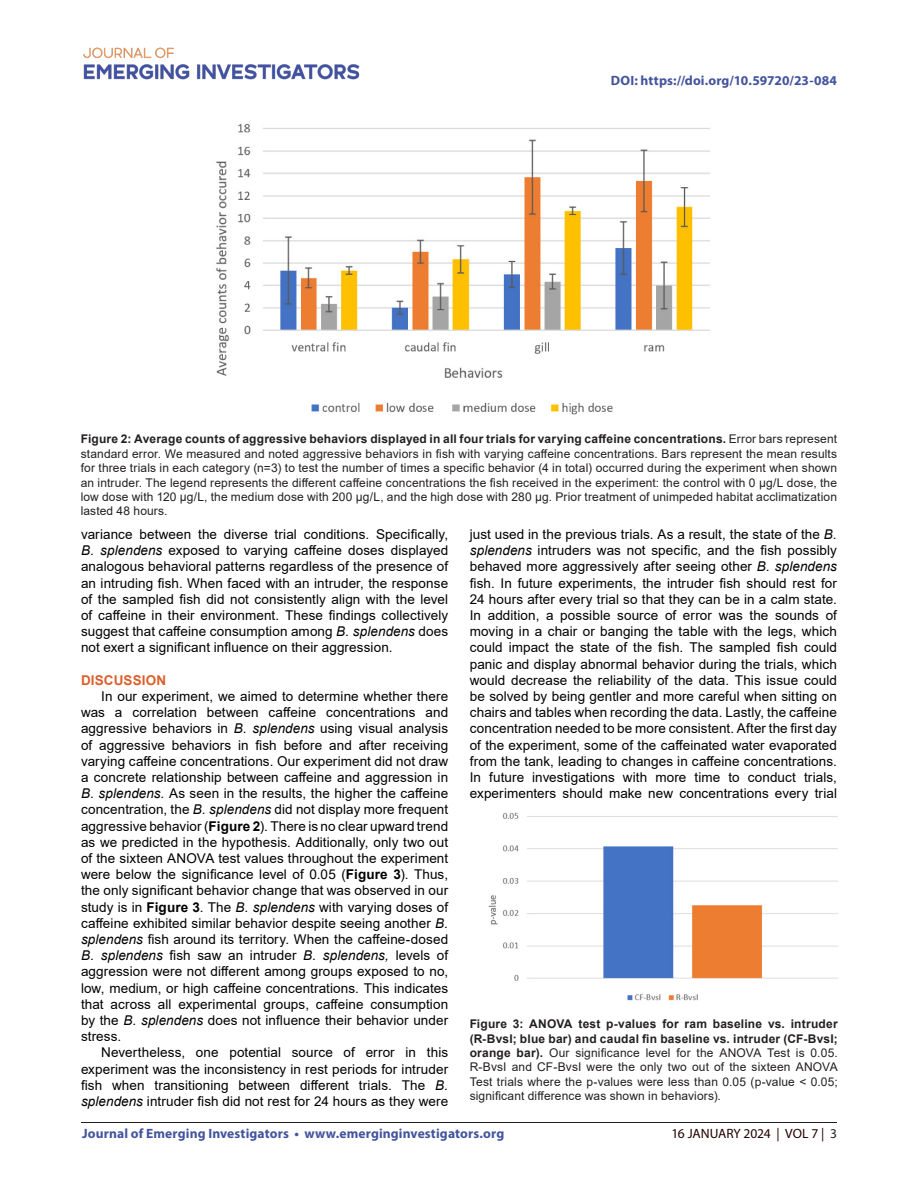
<style>
.page{position:relative;width:918px;height:1188px;background:#fff}
.page>*{position:absolute;margin:0;border:0;box-sizing:border-box;transform-origin:0 0}
.t1{font:13.5px/16.2px "Arial";letter-spacing:.005em;color:#000;text-align:justify}
.t2{font:700 13.5px "Myriad Pro";letter-spacing:.01em;color:#42549e}
.t3{font:13.5px "Myriad Pro";letter-spacing:-.01em;color:#230000}
.t4{font:700 13.5px "Arial";letter-spacing:.015em;color:#dc5f2b}
.t5{font:12px/14.4px "Arial";letter-spacing:.01em;color:#231f20;text-align:justify}
.s1{font-weight:700}
.s2{font-style:italic}
.s3{color:#231f20}
</style>
<div class="page">
<hr style="left:81px;top:1122px;width:756px;height:1px;background:#231f20">
<img style="left:83px;top:47px;width:277px;height:33px">
<img style="left:216px;top:124px;width:494px;height:291px">
<img style="left:488px;top:812px;width:350px;height:189px">
<p class="t2" style="left:611px;top:72px;width:228px">DOI: https://doi.org/10.59720/23-084</p>
<p class="t5" style="left:81px;top:432px;width:758px"><span class="s1">Figure 2: Average counts of aggressive behaviors displayed in all four trials for varying caffeine concentrations.</span> Error bars represent standard error. We measured and noted aggressive behaviors in fish with varying caffeine concentrations. Bars represent the mean results for three trials in each category (n=3) to test the number of times a specific behavior (4 in total) occurred during the experiment when shown an intruder. The legend represents the different caffeine concentrations the fish received in the experiment: the control with 0 µg/L dose, the low dose with 120 µg/L, the medium dose with 200 µg/L, and the high dose with 280 µg. Prior treatment of unimpeded habitat acclimatization lasted 48 hours.</p>
<p class="t1" style="left:81px;top:526px;width:369px">variance between the diverse trial conditions. Specifically, <span class="s2">B. splendens</span> exposed to varying caffeine doses displayed analogous behavioral patterns regardless of the presence of an intruding fish. When faced with an intruder, the response of the sampled fish did not consistently align with the level of caffeine in their environment. These findings collectively suggest that caffeine consumption among <span class="s2">B. splendens</span> does not exert a significant influence on their aggression.</p>
<p class="t4" style="left:81px;top:671px;width:87px">DISCUSSION</p>
<p class="t1" style="left:81px;top:688px;width:369px;text-indent:20px">In our experiment, we aimed to determine whether there was a correlation between caffeine concentrations and aggressive behaviors in <span class="s2">B. splendens</span> using visual analysis of aggressive behaviors in fish before and after receiving varying caffeine concentrations. Our experiment did not draw a concrete relationship between caffeine and aggression in <span class="s2">B. splendens.</span> As seen in the results, the higher the caffeine concentration, the <span class="s2">B. splendens</span> did not display more frequent aggressive behavior (<span class="s1">Figure 2</span>). There is no clear upward trend as we predicted in the hypothesis. Additionally, only two out of the sixteen ANOVA test values throughout the experiment were below the significance level of 0.05 (<span class="s1">Figure 3</span>). Thus, the only significant behavior change that was observed in our study is in <span class="s1">Figure 3</span>. The <span class="s2">B. splendens</span> with varying doses of caffeine exhibited similar behavior despite seeing another <span class="s2">B. splendens</span> fish around its territory. When the caffeine-dosed <span class="s2">B. splendens</span> fish saw an intruder <span class="s2">B. splendens,</span> levels of aggression were not different among groups exposed to no, low, medium, or high caffeine concentrations. This indicates that across all experimental groups, caffeine consumption by the <span class="s2">B. splendens</span> does not influence their behavior under stress.</p>
<p class="t1" style="left:81px;top:1045px;width:369px;text-indent:20px">Nevertheless, one potential source of error in this experiment was the inconsistency in rest periods for intruder fish when transitioning between different trials. The <span class="s2">B. splendens</span> intruder fish did not rest for 24 hours as they were</p>
<p class="t1" style="left:470px;top:526px;width:369px">just used in the previous trials. As a result, the state of the <span class="s2">B. splendens</span> intruders was not specific, and the fish possibly behaved more aggressively after seeing other <span class="s2">B. splendens </span>fish. In future experiments, the intruder fish should rest for 24 hours after every trial so that they can be in a calm state.<br>In addition, a possible source of error was the sounds of moving in a chair or banging the table with the legs, which could impact the state of the fish. The sampled fish could panic and display abnormal behavior during the trials, which would decrease the reliability of the data. This issue could be solved by being gentler and more careful when sitting on chairs and tables when recording the data. Lastly, the caffeine concentration needed to be more consistent. After the first day of the experiment, some of the caffeinated water evaporated from the tank, leading to changes in caffeine concentrations.<br>In future investigations with more time to conduct trials, experimenters should make new concentrations every trial</p>
<p class="t5" style="left:470px;top:1017px;width:370px"><span class="s1">Figure 3: ANOVA test p-values for ram baseline vs. intruder (R-BvsI; blue bar) and caudal fin baseline vs. intruder (CF-BvsI; orange bar).</span> Our significance level for the ANOVA Test is 0.05.<br>R-BvsI and CF-BvsI were the only two out of the sixteen ANOVA Test trials where the p-values were less than 0.05 (p-value &lt; 0.05; significant difference was shown in behaviors).</p>
<p class="t2" style="left:82px;top:1125px;width:424px">Journal of Emerging Investigators • www.emerginginvestigators.org</p>
<p class="t3" style="left:672px;top:1125px;width:167px">16 JANUARY 2024 | VOL 7 | <span class="s3">3</span></p>
</div>
